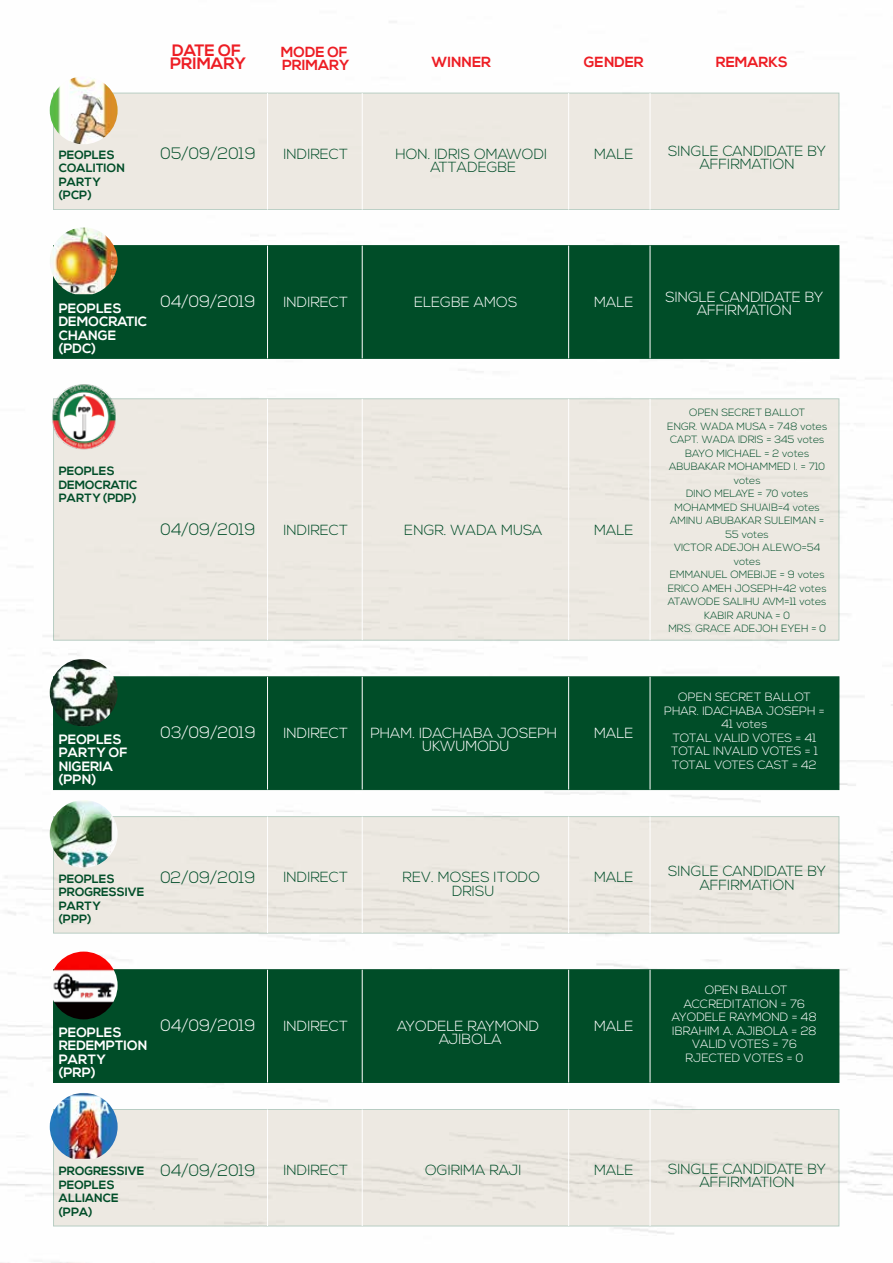
<style>
.page{position:relative;width:893px;height:1263px;background:#fff}
.page>*{position:absolute;margin:0;border:0;box-sizing:border-box;transform-origin:0 0}
.t1{font:300 16.5px "Nexa";color:#004d28}
.t2{font:300 16.5px "Nexa";color:#fff}
.t3{font:700 16.5px/13.5px "Nexa";color:#ed1d24}
.t4{font:300 14.7px/13.5px "Nexa";color:#004d28;text-align:center}
.t5{font:300 14.7px/13.5px "Nexa";color:#fff;text-align:center}
.t6{font:700 14.7px/13.5px "Nexa";color:#ed1d24}
.t7{font:700 13.5px/13.5px "Nexa";color:#fff}
.t8{font:300 12px/13.5px "Nexa";color:#fff;text-align:center}
.t9{font:700 12px/13.5px "Nexa";color:#004d28}
.t10{font:300 10.5px/13.5px "Nexa";color:#004d28;text-align:center}
</style>
<div class="page">
<img style="left:0;top:21px;width:893px;height:1242px">
<div style="left:53px;top:93px;width:786px;height:117px;background:#ede9e2"></div>
<hr style="left:267px;top:93px;width:1px;height:117px;background:#fff">
<hr style="left:362px;top:93px;width:1px;height:117px;background:#fff">
<hr style="left:568px;top:93px;width:1px;height:117px;background:#fff">
<hr style="left:650px;top:93px;width:1px;height:117px;background:#fff">
<div style="left:53px;top:816px;width:786px;height:117px;background:#ede9e2"></div>
<hr style="left:267px;top:817px;width:1px;height:116px;background:#fff">
<hr style="left:362px;top:817px;width:1px;height:116px;background:#fff">
<hr style="left:568px;top:817px;width:1px;height:116px;background:#fff">
<hr style="left:650px;top:817px;width:1px;height:116px;background:#fff">
<div style="left:53px;top:398px;width:786px;height:243px;background:#ede9e2"></div>
<hr style="left:267px;top:399px;width:1px;height:241px;background:#fff">
<hr style="left:362px;top:399px;width:1px;height:241px;background:#fff">
<hr style="left:568px;top:399px;width:1px;height:241px;background:#fff">
<hr style="left:650px;top:399px;width:1px;height:241px;background:#fff">
<div style="left:53px;top:245px;width:786px;height:114px;background:#004d28;border:1px solid #004d28"></div>
<hr style="left:267px;top:246px;width:1px;height:112px;background:#fff">
<hr style="left:362px;top:246px;width:1px;height:112px;background:#fff">
<hr style="left:568px;top:246px;width:1px;height:112px;background:#fff">
<hr style="left:650px;top:246px;width:1px;height:112px;background:#fff">
<div style="left:53px;top:676px;width:786px;height:114px;background:#004d28;border:1px solid #004d28"></div>
<hr style="left:267px;top:677px;width:1px;height:112px;background:#fff">
<hr style="left:362px;top:677px;width:1px;height:112px;background:#fff">
<hr style="left:568px;top:677px;width:1px;height:112px;background:#fff">
<hr style="left:650px;top:677px;width:1px;height:112px;background:#fff">
<div style="left:53px;top:1109px;width:786px;height:117px;background:#ede9e2"></div>
<hr style="left:267px;top:1109px;width:1px;height:117px;background:#fff">
<hr style="left:362px;top:1109px;width:1px;height:117px;background:#fff">
<hr style="left:568px;top:1109px;width:1px;height:117px;background:#fff">
<hr style="left:650px;top:1109px;width:1px;height:117px;background:#fff">
<div style="left:53px;top:969px;width:786px;height:114px;background:#004d28;border:1px solid #004d28"></div>
<hr style="left:267px;top:970px;width:1px;height:112px;background:#fff">
<hr style="left:362px;top:970px;width:1px;height:112px;background:#fff">
<hr style="left:568px;top:970px;width:1px;height:112px;background:#fff">
<hr style="left:650px;top:970px;width:1px;height:112px;background:#fff">
<img style="left:50px;top:76px;width:68px;height:68px;border-radius:34px">
<img style="left:50px;top:227px;width:68px;height:67px">
<img style="left:50px;top:383px;width:67px;height:67px">
<img style="left:50px;top:659px;width:68px;height:67px;border-radius:34px">
<img style="left:50px;top:800px;width:68px;height:68px;border-radius:34px">
<img style="left:50px;top:951px;width:68px;height:68px;border-radius:34px">
<img style="left:50px;top:1093px;width:68px;height:66px">
<h1 class="t3" style="left:170px;top:44px;width:77px">DATE OF<br>PRIMARY</h1>
<h2 class="t6" style="left:281px;top:45px;width:70px">MODE OF<br>PRIMARY</h2>
<h2 class="t6" style="left:432px;top:56px;width:61px">WINNER</h2>
<h2 class="t6" style="left:584px;top:56px;width:61px">GENDER</h2>
<h2 class="t6" style="left:716px;top:56px;width:73px">REMARKS</h2>
<p class="t9" style="left:59px;top:149px;width:68px">PEOPLES<br>COALITION<br>PARTY (PCP)</p>
<h1 class="t1" style="left:160px;top:144px;width:97px">05/09/2019</h1>
<h2 class="t4" style="left:283px;top:147px;width:66px">INDIRECT</h2>
<h2 class="t4" style="left:395px;top:147px;width:153px">HON. IDRIS OMAWODI<br>ATTADEGBE</h2>
<h2 class="t4" style="left:594px;top:147px;width:41px">MALE</h2>
<h2 class="t4" style="left:668px;top:145px;width:159px">SINGLE CANDIDATE BY<br>AFFIRMATION</h2>
<p class="t7" style="left:59px;top:302px;width:90px">PEOPLES<br>DEMOCRATIC<br>CHANGE (PDC)</p>
<h2 class="t5" style="left:666px;top:291px;width:159px">SINGLE CANDIDATE BY<br>AFFIRMATION</h2>
<h1 class="t2" style="left:161px;top:292px;width:97px">04/09/2019</h1>
<h2 class="t5" style="left:283px;top:296px;width:66px">INDIRECT</h2>
<h2 class="t5" style="left:414px;top:296px;width:105px">ELEGBE AMOS</h2>
<h2 class="t5" style="left:594px;top:296px;width:41px">MALE</h2>
<p class="t9" style="left:59px;top:465px;width:80px">PEOPLES<br>DEMOCRATIC<br>PARTY (PDP)</p>
<h1 class="t1" style="left:161px;top:520px;width:97px">04/09/2019</h1>
<h2 class="t4" style="left:283px;top:523px;width:66px">INDIRECT</h2>
<h2 class="t4" style="left:404px;top:523px;width:140px">ENGR. WADA MUSA</h2>
<h2 class="t4" style="left:594px;top:523px;width:41px">MALE</h2>
<p class="t7" style="left:59px;top:733px;width:70px">PEOPLES<br>PARTY OF<br>NIGERIA (PPN)</p>
<h1 class="t2" style="left:160px;top:723px;width:97px">03/09/2019</h1>
<h2 class="t5" style="left:283px;top:727px;width:66px">INDIRECT</h2>
<h2 class="t5" style="left:370px;top:727px;width:188px">PHAM. IDACHABA JOSEPH<br>UKWUMODU</h2>
<h2 class="t5" style="left:594px;top:727px;width:41px">MALE</h2>
<p class="t10" style="left:667px;top:406px;width:162px">OPEN SECRET BALLOT<br>ENGR. WADA MUSA = 748 votes<br>CAPT. WADA IDRIS = 345 votes<br>BAYO MICHAEL = 2 votes<br>ABUBAKAR MOHAMMED I. = 710 votes<br>DINO MELAYE = 70 votes<br>MOHAMMED SHUAIB=4 votes<br>AMINU ABUBAKAR SULEIMAN =<br>55 votes<br>VICTOR ADEJOH ALEWO=54 votes<br>EMMANUEL OMEBIJE = 9 votes<br>ERICO AMEH JOSEPH=42 votes<br>ATAWODE SALIHU AVM=11 votes<br>KABIR ARUNA = 0<br>MRS. GRACE ADEJOH EYEH = 0</p>
<p class="t8" style="left:664px;top:691px;width:162px">OPEN SECRET BALLOT<br>PHAR. IDACHABA JOSEPH =<br>41 votes<br>TOTAL VALID VOTES = 41<br>TOTAL INVALID VOTES = 1<br>TOTAL VOTES CAST = 42</p>
<p class="t9" style="left:59px;top:872px;width:87px">PEOPLES<br>PROGRESSIVE<br>PARTY<br>(PPP)</p>
<h1 class="t1" style="left:161px;top:867px;width:97px">02/09/2019</h1>
<h2 class="t4" style="left:283px;top:871px;width:66px">INDIRECT</h2>
<h2 class="t4" style="left:402px;top:871px;width:139px">REV. MOSES ITODO<br>DRISU</h2>
<h2 class="t4" style="left:594px;top:871px;width:41px">MALE</h2>
<h2 class="t4" style="left:668px;top:865px;width:159px">SINGLE CANDIDATE BY<br>AFFIRMATION</h2>
<p class="t7" style="left:59px;top:1026px;width:90px">PEOPLES<br>REDEMPTION<br>PARTY<br>(PRP)</p>
<h1 class="t2" style="left:161px;top:1016px;width:97px">04/09/2019</h1>
<h2 class="t5" style="left:283px;top:1020px;width:66px">INDIRECT</h2>
<h2 class="t5" style="left:397px;top:1020px;width:143px">AYODELE RAYMOND<br>AJIBOLA</h2>
<h2 class="t5" style="left:594px;top:1020px;width:41px">MALE</h2>
<p class="t8" style="left:672px;top:984px;width:147px">OPEN BALLOT<br>ACCREDITATION = 76<br>AYODELE RAYMOND = 48<br>IBRAHIM A. AJIBOLA = 28<br>VALID VOTES = 76<br>RJECTED VOTES = 0</p>
<p class="t9" style="left:59px;top:1165px;width:87px">PROGRESSIVE<br>PEOPLES<br>ALLIANCE (PPA)</p>
<h1 class="t1" style="left:161px;top:1160px;width:97px">04/09/2019</h1>
<h2 class="t4" style="left:283px;top:1164px;width:66px">INDIRECT</h2>
<h2 class="t4" style="left:425px;top:1164px;width:98px">OGIRIMA RAJI</h2>
<h2 class="t4" style="left:594px;top:1164px;width:41px">MALE</h2>
<h2 class="t4" style="left:668px;top:1162px;width:159px">SINGLE CANDIDATE BY<br>AFFIRMATION</h2>
</div>
